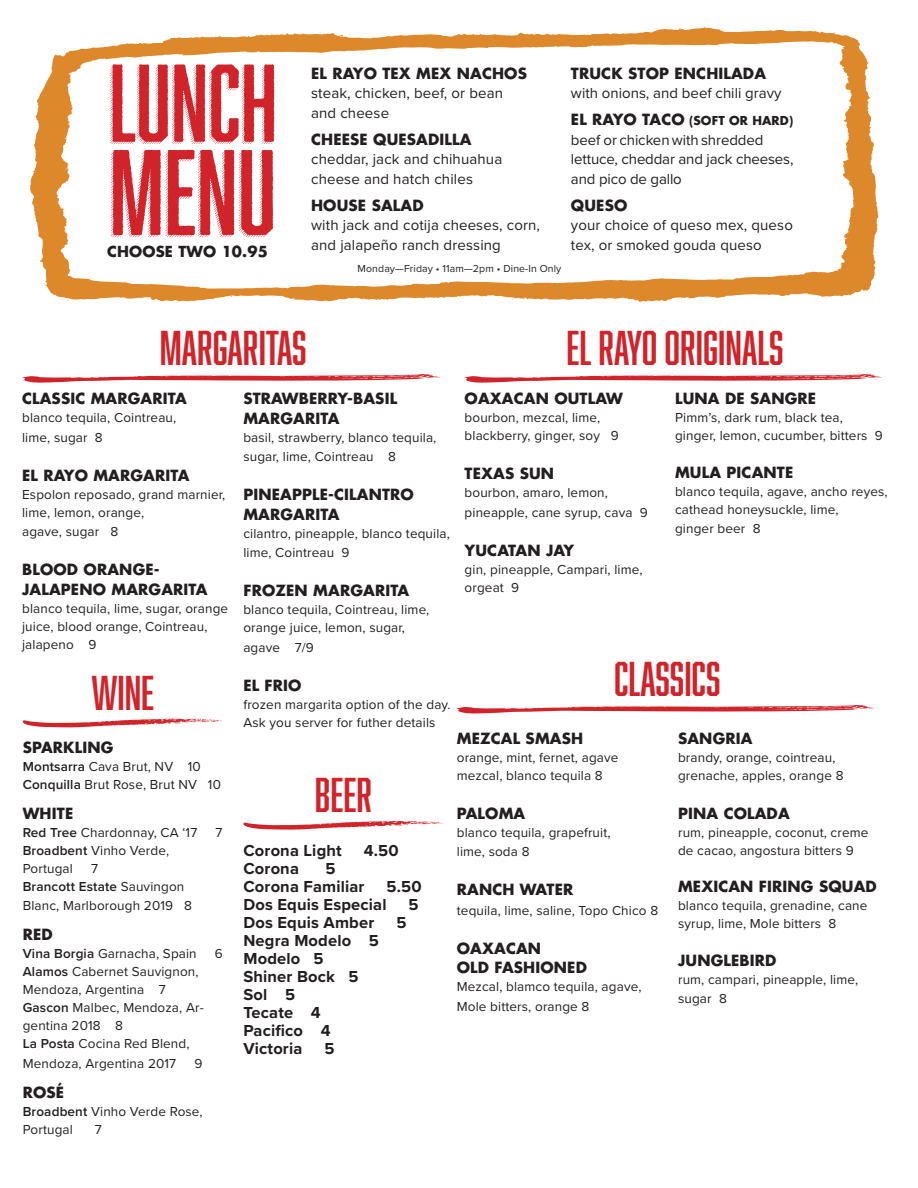
<style>
.page{position:relative;width:918px;height:1188px;background:#fff}
.page>*{position:absolute;margin:0;border:0;box-sizing:border-box;transform-origin:0 0}
.t1{font:45px "Abolition";color:#d1232a}
.t2{font:700 16.5px "Proxima Nova";letter-spacing:.01em;color:#231f20}
.t3{font:700 15px/19.5px "Futura Std";letter-spacing:.01em;color:#231f20}
.t4{font:15px/19.5px "Proxima Nova";letter-spacing:.01em;color:#231f20}
.t5{font:15px/19.5px "Proxima Nova";letter-spacing:-.01em;color:#231f20}
.t6{font:700 14.85px "Futura Std";letter-spacing:.01em;color:#231f20}
.t7{font:13.5px/18px "Proxima Nova";letter-spacing:.01em;color:#231f20}
.t8{font:700 12px "Futura Std";letter-spacing:.01em;color:#231f20}
.t9{font:10.5px "Proxima Nova";letter-spacing:.01em;color:#231f20}
.s1{font-size:15px}
.s2{font-weight:600}
</style>
<div class="page">
<svg style="left:23px;top:374px;width:421px;height:9px"></svg>
<svg style="left:465px;top:374px;width:419px;height:9px"></svg>
<svg style="left:457px;top:705px;width:421px;height:9px"></svg>
<svg style="left:23px;top:718px;width:200px;height:9px"></svg>
<svg style="left:243px;top:821px;width:200px;height:9px"></svg>
<svg style="left:30px;top:27px;width:848px;height:275px"></svg>
<p class="t6" style="left:107px;top:242px;width:162px">CHOOSE TWO 10.95</p>
<p class="t3" style="left:311px;top:63px;width:217px">EL RAYO TEX MEX NACHOS</p>
<p class="t4" style="left:311px;top:83px;width:193px">steak, chicken, beef, or bean</p>
<p class="t4" style="left:311px;top:102px;width:80px">and cheese</p>
<p class="t3" style="left:311px;top:129px;width:162px">CHEESE QUESADILLA</p>
<p class="t4" style="left:311px;top:149px;width:193px">cheddar, jack and chihuahua cheese and hatch chiles</p>
<p class="t3" style="left:311px;top:195px;width:114px">HOUSE SALAD</p>
<p class="t4" style="left:311px;top:215px;width:230px">with jack and cotija cheeses, corn, and jalapeño ranch dressing</p>
<p class="t9" style="left:358px;top:261px;width:205px">Monday—Friday • 11am—2pm • Dine-In Only</p>
<p class="t3" style="left:571px;top:63px;width:197px">TRUCK STOP ENCHILADA</p>
<p class="t4" style="left:571px;top:83px;width:212px">with onions, and beef chili gravy</p>
<p class="t8" style="left:571px;top:113px;width:224px"><span class="s1">EL RAYO TACO</span> (SOFT OR HARD)</p>
<p class="t4" style="left:571px;top:129px;width:194px">beef or chicken with shredded</p>
<p class="t5" style="left:571px;top:149px;width:224px">lettuce, cheddar and jack cheeses, and pico de gallo</p>
<p class="t3" style="left:571px;top:195px;width:58px">QUESO</p>
<p class="t4" style="left:571px;top:215px;width:223px">your choice of queso mex, queso tex, or smoked gouda queso</p>
<p class="t1" style="left:160px;top:322px;width:148px">MARGARITAS</p>
<p class="t1" style="left:567px;top:322px;width:218px">EL RAYO ORIGINALS</p>
<p class="t3" style="left:22px;top:389px;width:166px">CLASSIC MARGARITA</p>
<p class="t7" style="left:22px;top:408px;width:156px">blanco tequila, Cointreau,</p>
<p class="t7" style="left:22px;top:428px;width:82px">lime, sugar 8</p>
<p class="t3" style="left:22px;top:465px;width:169px">EL RAYO MARGARITA</p>
<p class="t7" style="left:22px;top:485px;width:205px">Espolon reposado, grand marnier, lime, lemon, orange,</p>
<p class="t7" style="left:22px;top:522px;width:98px">agave, sugar 8</p>
<p class="t3" style="left:22px;top:560px;width:139px">BLOOD ORANGE-</p>
<p class="t3" style="left:22px;top:579px;width:187px">JALAPENO MARGARITA</p>
<p class="t7" style="left:22px;top:599px;width:208px">blanco tequila, lime, sugar, orange juice, blood orange, Cointreau, jalapeno 9</p>
<p class="t1" style="left:91px;top:667px;width:64px">WINE</p>
<p class="t3" style="left:23px;top:737px;width:92px">SPARKLING</p>
<p class="t7" style="left:23px;top:757px;width:180px"><span class="s2">Montsarra</span> Cava Brut, NV 10</p>
<p class="t7" style="left:23px;top:775px;width:200px"><span class="s2">Conquilla</span> Brut Rose, Brut NV 10</p>
<p class="t3" style="left:23px;top:803px;width:52px">WHITE</p>
<p class="t7" style="left:23px;top:823px;width:176px"><span class="s2">Red Tree</span> Chardonnay, CA ‘17</p>
<p class="t7" style="left:216px;top:823px;width:8px">7</p>
<p class="t7" style="left:23px;top:841px;width:148px"><span class="s2">Broadbent</span> Vinho Verde,</p>
<p class="t7" style="left:23px;top:859px;width:52px">Portugal</p>
<p class="t7" style="left:91px;top:859px;width:8px">7</p>
<p class="t7" style="left:23px;top:876px;width:171px;line-height:19.5px"><span class="s2">Brancott Estate</span> Sauvingon<br>Blanc, Marlborough 2019 8</p>
<p class="t3" style="left:23px;top:925px;width:32px">RED</p>
<p class="t7" style="left:23px;top:944px;width:176px"><span class="s2">Vina Borgia</span> Garnacha, Spain</p>
<p class="t7" style="left:215px;top:944px;width:9px">6</p>
<p class="t7" style="left:23px;top:962px;width:177px"><span class="s2">Alamos</span> Cabernet Sauvignon,<br>Mendoza, Argentina 7</p>
<p class="t7" style="left:23px;top:998px;width:182px"><span class="s2">Gascon</span> Malbec, Mendoza, Ar&shy;gentina 2018 8</p>
<p class="t7" style="left:23px;top:1033px;width:168px;line-height:19.5px"><span class="s2">La Posta</span> Cocina Red Blend,<br>Mendoza, Argentina 2017</p>
<p class="t7" style="left:194px;top:1054px;width:9px">9</p>
<p class="t3" style="left:23px;top:1082px;width:43px">ROSÉ</p>
<p class="t7" style="left:23px;top:1102px;width:181px"><span class="s2">Broadbent</span> Vinho Verde Rose,<br>Portugal</p>
<p class="t7" style="left:95px;top:1120px;width:8px">7</p>
<p class="t3" style="left:243px;top:389px;width:155px">STRAWBERRY-BASIL</p>
<p class="t3" style="left:243px;top:408px;width:98px">MARGARITA</p>
<p class="t7" style="left:243px;top:427px;width:194px;line-height:19.5px">basil, strawberry, blanco tequila, sugar, lime, Cointreau 8</p>
<p class="t3" style="left:243px;top:485px;width:172px">PINEAPPLE-CILANTRO<br>MARGARITA</p>
<p class="t7" style="left:243px;top:523px;width:208px;line-height:19.5px">cilantro, pineapple, blanco tequila, lime, Cointreau 9</p>
<p class="t3" style="left:243px;top:581px;width:167px">FROZEN MARGARITA</p>
<p class="t7" style="left:243px;top:600px;width:188px">blanco tequila, Cointreau, lime, orange juice, lemon, sugar,</p>
<p class="t7" style="left:243px;top:638px;width:72px">agave 7/9</p>
<p class="t3" style="left:243px;top:675px;width:60px">EL FRIO</p>
<p class="t7" style="left:243px;top:695px;width:209px">frozen margarita option of the day.<br>Ask you server for futher details</p>
<p class="t3" style="left:465px;top:389px;width:160px">OAXACAN OUTLAW</p>
<p class="t7" style="left:465px;top:408px;width:137px">bourbon, mezcal, lime,</p>
<p class="t7" style="left:465px;top:426px;width:156px">blackberry, ginger, soy 9</p>
<p class="t3" style="left:465px;top:464px;width:91px">TEXAS SUN</p>
<p class="t7" style="left:465px;top:483px;width:145px">bourbon, amaro, lemon,</p>
<p class="t7" style="left:465px;top:503px;width:185px">pineapple, cane syrup, cava 9</p>
<p class="t3" style="left:465px;top:540px;width:111px">YUCATAN JAY</p>
<p class="t7" style="left:465px;top:560px;width:179px">gin, pineapple, Campari, lime, orgeat 9</p>
<p class="t3" style="left:675px;top:389px;width:143px">LUNA DE SANGRE</p>
<p class="t7" style="left:675px;top:408px;width:169px">Pimm’s, dark rum, black tea,</p>
<p class="t7" style="left:675px;top:426px;width:209px">ginger, lemon, cucumber, bitters 9</p>
<p class="t3" style="left:675px;top:462px;width:120px">MULA PICANTE</p>
<p class="t7" style="left:675px;top:482px;width:214px">blanco tequila, agave, ancho reyes, cathead honeysuckle, lime,</p>
<p class="t7" style="left:675px;top:519px;width:87px">ginger beer 8</p>
<p class="t1" style="left:614px;top:653px;width:108px">CLASSICS</p>
<p class="t1" style="left:315px;top:769px;width:59px">BEER</p>
<p class="t2" style="left:243px;top:838px;width:100px">Corona Light</p>
<p class="t2" style="left:364px;top:838px;width:36px">4.50</p>
<p class="t2" style="left:243px;top:856px;width:57px">Corona</p>
<p class="t2" style="left:325px;top:856px;width:12px">5</p>
<p class="t2" style="left:243px;top:874px;width:123px">Corona Familiar</p>
<p class="t2" style="left:387px;top:874px;width:37px">5.50</p>
<p class="t2" style="left:243px;top:892px;width:145px">Dos Equis Especial</p>
<p class="t2" style="left:409px;top:892px;width:12px">5</p>
<p class="t2" style="left:243px;top:910px;width:132px">Dos Equis Amber</p>
<p class="t2" style="left:396px;top:910px;width:12px">5</p>
<p class="t2" style="left:243px;top:928px;width:137px">Negra Modelo 5</p>
<p class="t2" style="left:243px;top:946px;width:82px">Modelo 5</p>
<p class="t2" style="left:243px;top:964px;width:116px">Shiner Bock 5</p>
<p class="t2" style="left:243px;top:982px;width:53px">Sol 5</p>
<p class="t2" style="left:243px;top:1000px;width:79px">Tecate 4</p>
<p class="t2" style="left:243px;top:1018px;width:89px">Pacifico 4</p>
<p class="t2" style="left:243px;top:1036px;width:60px">Victoria</p>
<p class="t2" style="left:325px;top:1036px;width:12px">5</p>
<p class="t3" style="left:457px;top:728px;width:128px">MEZCAL SMASH</p>
<p class="t7" style="left:457px;top:748px;width:163px">orange, mint, fernet, agave</p>
<p class="t7" style="left:457px;top:766px;width:147px">mezcal, blanco tequila 8</p>
<p class="t3" style="left:457px;top:803px;width:70px">PALOMA</p>
<p class="t7" style="left:457px;top:823px;width:155px">blanco tequila, grapefruit,</p>
<p class="t7" style="left:457px;top:842px;width:74px">lime, soda 8</p>
<p class="t3" style="left:457px;top:880px;width:118px">RANCH WATER</p>
<p class="t7" style="left:457px;top:901px;width:203px">tequila, lime, saline, Topo Chico 8</p>
<p class="t3" style="left:457px;top:938px;width:86px">OAXACAN</p>
<p class="t3" style="left:457px;top:958px;width:132px">OLD FASHIONED</p>
<p class="t7" style="left:457px;top:976px;width:186px;line-height:19.5px">Mezcal, blamco tequila, agave,<br>Mole bitters, orange 8</p>
<p class="t3" style="left:678px;top:728px;width:76px">SANGRIA</p>
<p class="t7" style="left:678px;top:748px;width:159px">brandy, orange, cointreau,</p>
<p class="t7" style="left:678px;top:766px;width:167px">grenache, apples, orange 8</p>
<p class="t3" style="left:678px;top:803px;width:113px">PINA COLADA</p>
<p class="t7" style="left:678px;top:823px;width:192px">rum, pineapple, coconut, creme de cacao, angostura bitters 9</p>
<p class="t3" style="left:678px;top:877px;width:200px">MEXICAN FIRING SQUAD</p>
<p class="t7" style="left:678px;top:896px;width:191px">blanco tequila, grenadine, cane syrup, lime, Mole bitters 8</p>
<p class="t3" style="left:678px;top:950px;width:100px">JUNGLEBIRD</p>
<p class="t7" style="left:678px;top:969px;width:182px;line-height:19.5px">rum, campari, pineapple, lime, sugar 8</p>
</div>
